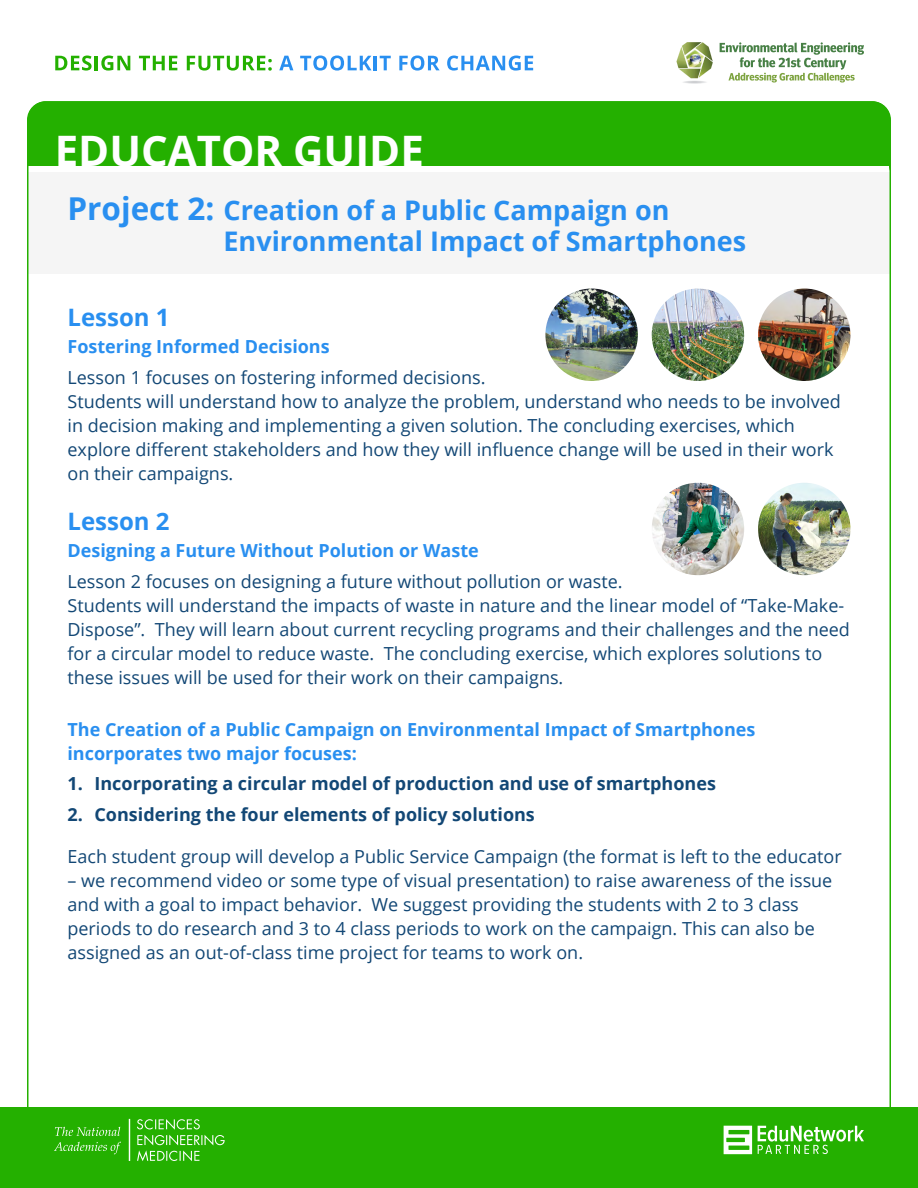
<style>
.page{position:relative;width:918px;height:1188px;background:#fff}
.page>*{position:absolute;margin:0;border:0;box-sizing:border-box;transform-origin:0 0}
.t1{font:700 42px "Open Sans";color:#fff}
.t2{font:700 27px/31.5px "Open Sans";color:#298ff0}
.t3{font:700 24px "Open Sans";color:#298ff0}
.t4{font:18px/24px "Open Sans";color:#124775}
.t5{font:700 18px/24px "Open Sans";color:#298ff0}
.t6{font:700 18px "Open Sans";color:#124775}
.s1{font-size:31.5px}
</style>
<div class="page">
<svg style="left:676px;top:42px;width:37px;height:36px"></svg>
<img style="left:686px;top:49px;width:18px;height:18px">
<svg style="left:720px;top:42px;width:144px;height:41px"></svg>
<svg style="left:55px;top:56px;width:37px;height:15px"></svg>
<hr style="left:95px;top:56px;width:3px;height:14px;background:#24b000">
<svg style="left:101px;top:56px;width:29px;height:15px"></svg>
<svg style="left:139px;top:56px;width:38px;height:14px"></svg>
<svg style="left:187px;top:56px;width:85px;height:15px"></svg>
<svg style="left:279px;top:56px;width:14px;height:14px"></svg>
<svg style="left:300px;top:55px;width:71px;height:16px"></svg>
<hr style="left:374px;top:56px;width:3px;height:14px;background:#298ff0">
<svg style="left:380px;top:56px;width:11px;height:14px"></svg>
<svg style="left:399px;top:55px;width:41px;height:16px"></svg>
<svg style="left:447px;top:56px;width:86px;height:15px"></svg>
<div style="left:28px;top:101px;width:862px;height:81px;background:#24b000;border-radius:18px"></div>
<div style="left:28px;top:166px;width:861px;height:23px;background:#fff"></div>
<div style="left:28px;top:173px;width:862px;height:101px;background:#f5f5f5"></div>
<div style="left:0;top:1107px;width:918px;height:81px;background:#24b000"></div>
<svg style="left:758px;top:1126px;width:106px;height:28px"></svg>
<svg style="left:724px;top:1126px;width:28px;height:28px"></svg>
<svg style="left:54px;top:1142px;width:67px;height:12px"></svg>
<svg style="left:55px;top:1127px;width:65px;height:9px"></svg>
<svg style="left:137px;top:1119px;width:88px;height:42px"></svg>
<hr style="left:129px;top:1119px;width:1px;height:42px;background:#fff">
<img style="left:545px;top:289px;width:93px;height:92px;border-radius:46px">
<img style="left:652px;top:289px;width:92px;height:92px;border-radius:46px">
<img style="left:758px;top:289px;width:92px;height:92px;border-radius:46px">
<img style="left:652px;top:483px;width:92px;height:92px;border-radius:46px">
<img style="left:758px;top:483px;width:92px;height:92px;border-radius:46px">
<h1 class="t1" style="left:55px;top:121px;width:371px">EDUCATOR GUIDE</h1>
<h2 class="t2" style="left:224px;top:194px;width:524px;text-indent:-156px"><span class="s1">Project 2:</span> Creation of a Public Campaign on<br>Environmental Impact of Smartphones</h2>
<h3 class="t3" style="left:68px;top:301px;width:104px">Lesson 1</h3>
<p class="t5" style="left:68px;top:334px;width:264px">Fostering Informed Decisions</p>
<p class="t4" style="left:68px;top:365px;width:775px">Lesson 1 focuses on fostering informed decisions.<br>Students will understand how to analyze the problem, understand who needs to be involved in decision making and implementing a given solution. The concluding exercises, which explore different stakeholders and how they will influence change will be used in their work on their campaigns.</p>
<h3 class="t3" style="left:68px;top:504px;width:104px">Lesson 2</h3>
<p class="t5" style="left:68px;top:538px;width:413px">Designing a Future Without Polution or Waste</p>
<p class="t4" style="left:68px;top:569px;width:784px">Lesson 2 focuses on designing a future without pollution or waste.<br>Students will understand the impacts of waste in nature and the linear model of “Take-Make-Dispose”. They will learn about current recycling programs and their challenges and the need for a circular model to reduce waste. The concluding exercise, which explores solutions to these issues will be used for their work on their campaigns.</p>
<p class="t5" style="left:68px;top:717px;width:689px">The Creation of a Public Campaign on Environmental Impact of Smartphones incorporates two major focuses:</p>
<p class="t6" style="left:68px;top:771px;width:650px">1. Incorporating a circular model of production and use of smartphones</p>
<p class="t6" style="left:68px;top:802px;width:469px">2. Considering the four elements of policy solutions</p>
<p class="t4" style="left:68px;top:844px;width:776px">Each student group will develop a Public Service Campaign (the format is left to the educator</p>
<p class="t4" style="left:68px;top:868px;width:766px">– we recommend video or some type of visual presentation) to raise awareness of the issue and with a goal to impact behavior. We suggest providing the students with 2 to 3 class periods to do research and 3 to 4 class periods to work on the campaign. This can also be assigned as an out-of-class time project for teams to work on.</p>
</div>
